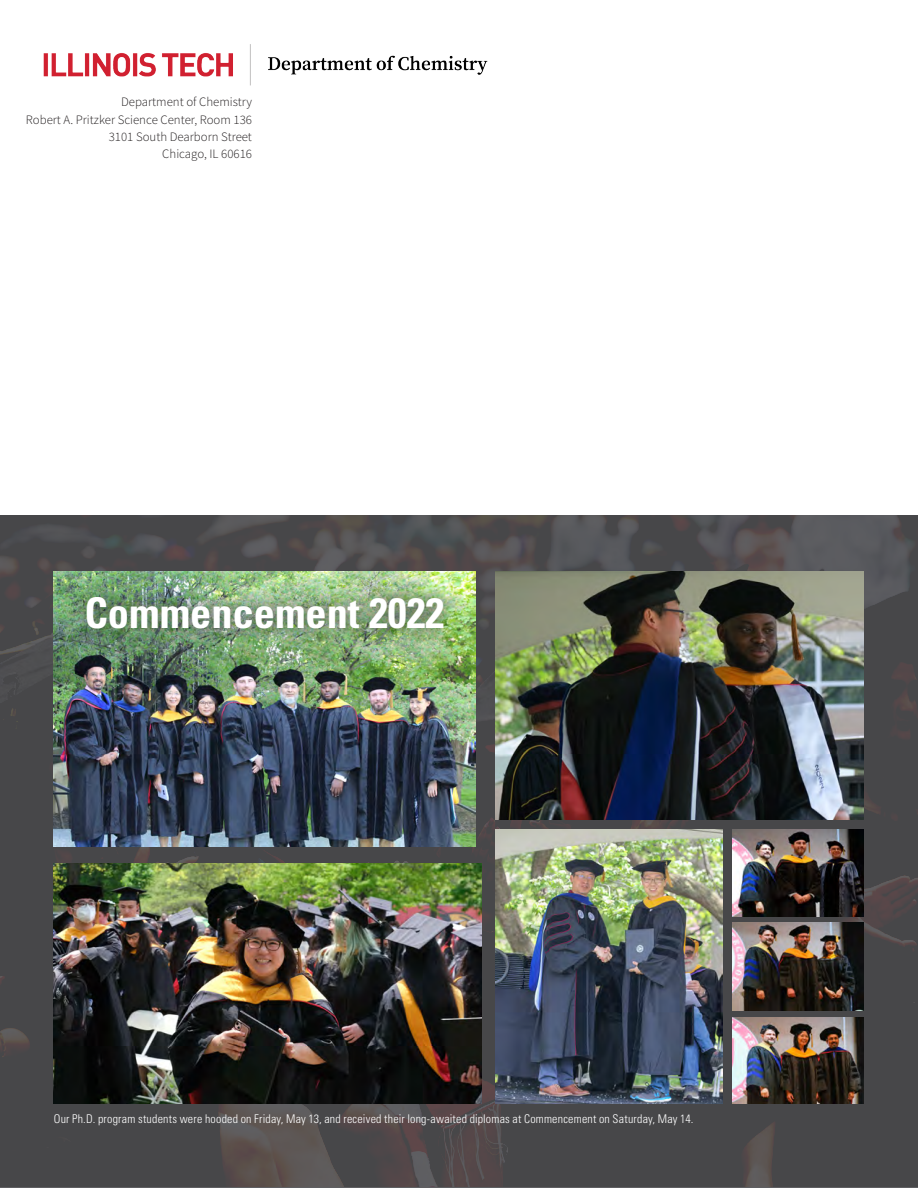
<style>
.page{position:relative;width:918px;height:1188px;background:#fff}
.page>*{position:absolute;margin:0;border:0;box-sizing:border-box;transform-origin:0 0}
.Headline-Condensed{font:700 condensed 42.3px "Univers LT Std";color:#fff}
.t1{font:300 12.9px/17.4px "Source Sans Pro";color:#231f20;text-align:right}
.Body{font:300 condensed 12px "Univers LT Std";letter-spacing:.015em;color:#fff}
</style>
<div class="page">
<img style="left:43px;top:44px;width:445px;height:42px">
<img style="left:0;top:515px;width:918px;height:672px">
<img style="left:495px;top:830px;width:227px;height:274px">
<img style="left:733px;top:923px;width:131px;height:87px">
<img style="left:733px;top:830px;width:131px;height:87px">
<img style="left:733px;top:1017px;width:130px;height:87px">
<img style="left:495px;top:572px;width:369px;height:248px">
<img style="left:54px;top:863px;width:428px;height:241px">
<img style="left:54px;top:572px;width:421px;height:274px">
<div style="left:67px;top:578px;width:396px;height:70px;background:#231f20;opacity:.75"></div>
<p class="t1" style="left:26px;top:93px;width:228px">Department of Chemistry<br>Robert A. Pritzker Science Center, Room 136<br>3101 South Dearborn Street<br>Chicago, IL 60616</p>
<p class="Headline-Condensed" style="left:84px;top:587px;width:361px">Commencement 2022</p>
<p class="Body" style="left:54px;top:1111px;width:641px">Our Ph.D. program students were hooded on Friday, May 13, and received their long-awaited diplomas at Commencement on Saturday, May 14.</p>
</div>
